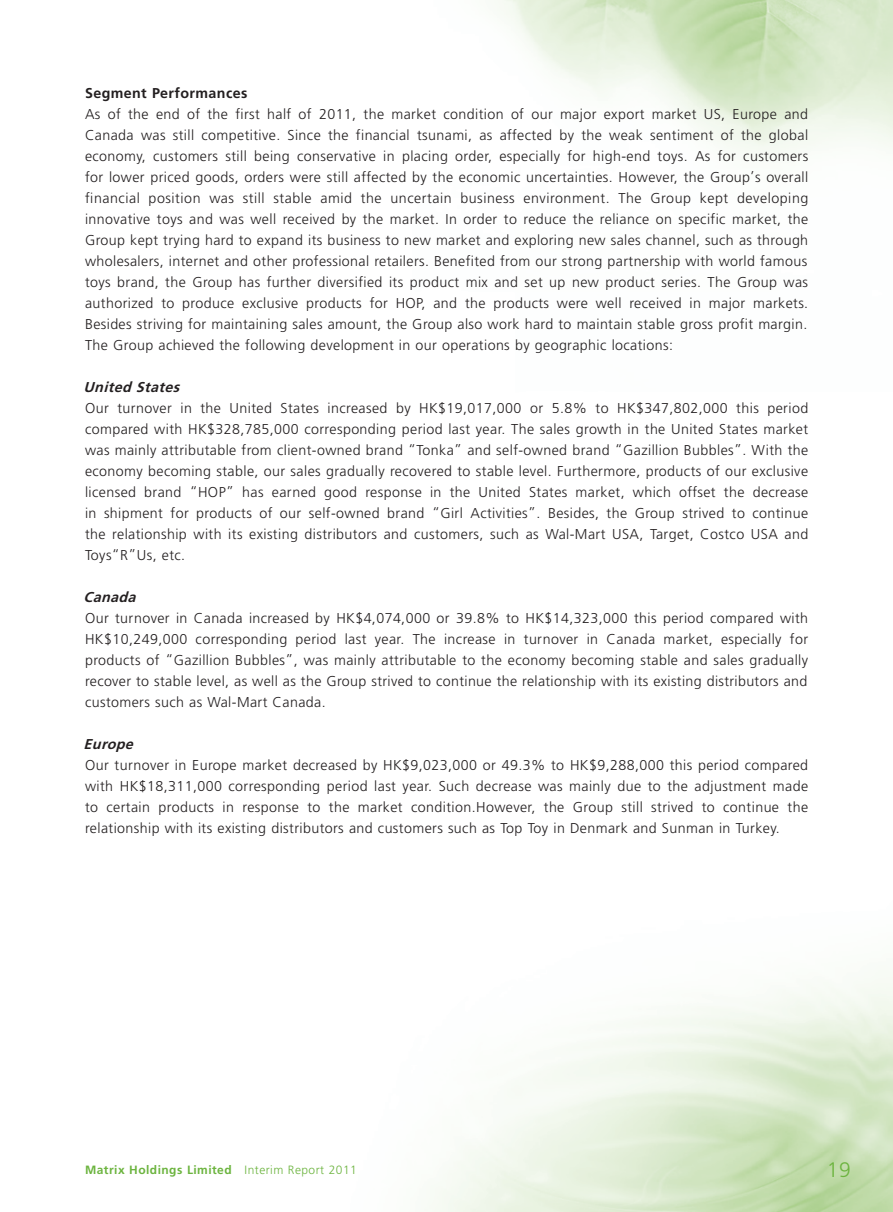
<style>
.page{position:relative;width:893px;height:1212px;background:#fff}
.page>*{position:absolute;margin:0;border:0;box-sizing:border-box;transform-origin:0 0}
.t1{font:300 21px "Frutiger LT Std";color:#6cb43f}
.Body_Text{font:300 14.25px/21px "Frutiger LT Std";letter-spacing:.03em;color:#231f20;text-align:justify}
.Heading_4{font:italic 700 14.25px "Frutiger LT Std";color:#231f20}
.Heading_3{font:700 14.25px "Frutiger LT Std";letter-spacing:.03em;color:#231f20}
.t2{font:700 12px "Frutiger LT Std";letter-spacing:.04em;color:#6cb43f}
.s1{font-weight:300}
</style>
<div class="page">
<p class="Heading_3" style="left:85px;top:84px;width:164px">Segment Performances</p>
<p class="Body_Text" style="left:85px;top:104px;width:725px">As of the end of the first half of 2011, the market condition of our major export market US, Europe and Canada was still competitive. Since the financial tsunami, as affected by the weak sentiment of the global economy, customers still being conservative in placing order, especially for high-end toys. As for customers for lower priced goods, orders were still affected by the economic uncertainties. However, the Group’s overall financial position was still stable amid the uncertain business environment. The Group kept developing innovative toys and was well received by the market. In order to reduce the reliance on specific market, the Group kept trying hard to expand its business to new market and exploring new sales channel, such as through wholesalers, internet and other professional retailers. Benefited from our strong partnership with world famous toys brand, the Group has further diversified its product mix and set up new product series. The Group was authorized to produce exclusive products for HOP, and the products were well received in major markets.<br>Besides striving for maintaining sales amount, the Group also work hard to maintain stable gross profit margin.<br>The Group achieved the following development in our operations by geographic locations:</p>
<p class="Heading_4" style="left:84px;top:378px;width:101px">United States</p>
<p class="Body_Text" style="left:85px;top:398px;width:725px">Our turnover in the United States increased by HK$19,017,000 or 5.8% to HK$347,802,000 this period compared with HK$328,785,000 corresponding period last year. The sales growth in the United States market was mainly attributable from client-owned brand “Tonka” and self-owned brand “Gazillion Bubbles”. With the economy becoming stable, our sales gradually recovered to stable level. Furthermore, products of our exclusive licensed brand “HOP” has earned good response in the United States market, which offset the decrease in shipment for products of our self-owned brand “Girl Activities”. Besides, the Group strived to continue the relationship with its existing distributors and customers, such as Wal-Mart USA, Target, Costco USA and Toys“R”Us, etc.</p>
<p class="Heading_4" style="left:84px;top:588px;width:58px">Canada</p>
<p class="Body_Text" style="left:85px;top:608px;width:725px">Our turnover in Canada increased by HK$4,074,000 or 39.8% to HK$14,323,000 this period compared with HK$10,249,000 corresponding period last year. The increase in turnover in Canada market, especially for products of “Gazillion Bubbles”, was mainly attributable to the economy becoming stable and sales gradually recover to stable level, as well as the Group strived to continue the relationship with its existing distributors and customers such as Wal-Mart Canada.</p>
<p class="Heading_4" style="left:84px;top:735px;width:55px">Europe</p>
<p class="Body_Text" style="left:85px;top:755px;width:725px">Our turnover in Europe market decreased by HK$9,023,000 or 49.3% to HK$9,288,000 this period compared with HK$18,311,000 corresponding period last year. Such decrease was mainly due to the adjustment made to certain products in response to the market condition.However, the Group still strived to continue the relationship with its existing distributors and customers such as Top Toy in Denmark and Sunman in Turkey.</p>
<p class="t2" style="left:85px;top:1162px;width:273px">Matrix Holdings Limited <span class="s1">Interim Report 2011</span></p>
<h1 class="t1" style="left:827px;top:1158px;width:25px">19</h1>
</div>
